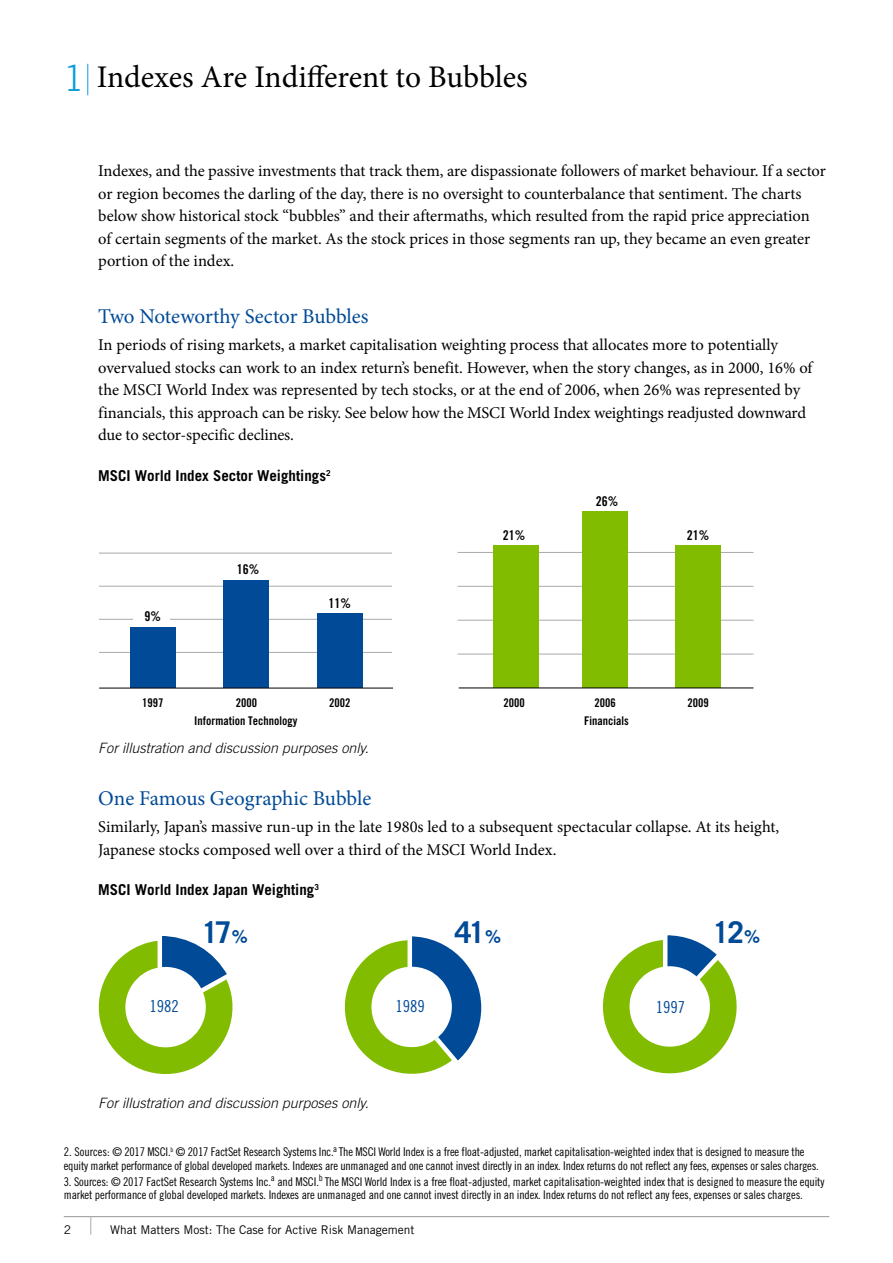
<style>
.page{position:relative;width:893px;height:1263px;background:#fff}
.page>*{position:absolute;margin:0;border:0;box-sizing:border-box;transform-origin:0 0}
.t1{font:31.5px "Minion Pro";letter-spacing:-.005em;color:#000}
.t2{font:700 30px "Trade Gothic LT Std";color:#004a97}
.t3{font:21px "Minion Pro";letter-spacing:-.005em;color:#004a97}
.t4{font:16.5px/22.5px "Minion Pro";letter-spacing:-.005em;color:#000}
.t5{font:16.5px "Trade Gothic LT Std Cn 18";color:#004a97}
.t6{font:700 15px "Trade Gothic LT Std";color:#000}
.t7{font:italic 300 14.25px "Trade Gothic LT Std";color:#000}
.t8{font:13.5px "Trade Gothic LT Std Bd Cn 20";color:#000}
.t9{font:12px/13.5px "Trade Gothic LT Std Cn 18";letter-spacing:-.01em;color:#000}
.t10{font:12px "Trade Gothic LT Std Bd Cn 20";color:#000}
.t11{font:12px "Trade Gothic LT Std";color:#000}
.s1{font-family:"Trade Gothic LT Std";font-weight:300;font-size:36px;color:#0c9ed9}
.s2{font-size:18px}
</style>
<div class="page">
<hr style="left:91px;top:1216px;width:324px;height:1px;background:#939598">
<hr style="left:415px;top:1216px;width:414px;height:1px;background:#939598">
<svg style="left:64px;top:1216px;width:27px;height:19px"></svg>
<hr style="left:87px;top:64px;width:1px;height:31px;background:#0c9ed9">
<hr style="left:457px;top:654px;width:296px;height:1px;background:#a7a9ac">
<hr style="left:457px;top:620px;width:296px;height:1px;background:#a7a9ac">
<hr style="left:457px;top:586px;width:296px;height:1px;background:#a7a9ac">
<hr style="left:457px;top:552px;width:296px;height:1px;background:#a7a9ac">
<div style="left:675px;top:546px;width:45px;height:142px;background:#82bc00"></div>
<div style="left:583px;top:512px;width:45px;height:176px;background:#82bc00"></div>
<div style="left:493px;top:546px;width:45px;height:142px;background:#82bc00"></div>
<hr style="left:459px;top:687px;width:294px;height:1px;background:#000">
<hr style="left:99px;top:553px;width:293px;height:1px;background:#a7a9ac">
<hr style="left:99px;top:586px;width:293px;height:1px;background:#a7a9ac">
<hr style="left:99px;top:619px;width:293px;height:1px;background:#a7a9ac">
<hr style="left:99px;top:652px;width:293px;height:1px;background:#a7a9ac">
<div style="left:317px;top:614px;width:45px;height:74px;background:#004a97"></div>
<div style="left:224px;top:580px;width:45px;height:108px;background:#004a97"></div>
<div style="left:130px;top:627px;width:45px;height:61px;background:#004a97"></div>
<hr style="left:99px;top:688px;width:294px;height:1px;background:#000">
<div style="left:133px;top:611px;width:36px;height:11px;background:#fff"></div>
<svg style="left:98px;top:936px;width:135px;height:138px"></svg>
<div style="left:125px;top:967px;width:81px;height:80px;background:#fff;border-radius:50%"></div>
<svg style="left:602px;top:935px;width:135px;height:139px"></svg>
<div style="left:629px;top:966px;width:81px;height:81px;background:#fff;border-radius:50%"></div>
<svg style="left:344px;top:936px;width:138px;height:138px"></svg>
<h1 class="t1" style="left:64px;top:56px;width:465px"><span class="s1">1</span> Indexes Are Indifferent to Bubbles</h1>
<p class="t4" style="left:98px;top:160px;width:729px">Indexes, and the passive investments that track them, are dispassionate followers of market behaviour. If a sector or region becomes the darling of the day, there is no oversight to counterbalance that sentiment. The charts below show historical stock “bubbles” and their aftermaths, which resulted from the rapid price appreciation of certain segments of the market. As the stock prices in those segments ran up, they became an even greater portion of the index.</p>
<p class="t3" style="left:98px;top:303px;width:272px">Two Noteworthy Sector Bubbles</p>
<p class="t4" style="left:98px;top:334px;width:716px">In periods of rising markets, a market capitalisation weighting process that allocates more to potentially overvalued stocks can work to an index return’s benefit. However, when the story changes, as in 2000, 16% of the MSCI World Index was represented by tech stocks, or at the end of 2006, when 26% was represented by financials, this approach can be risky. See below how the MSCI World Index weightings readjusted downward due to sector-specific declines.</p>
<p class="t6" style="left:98px;top:466px;width:234px">MSCI World Index Sector Weightings<sup>2</sup></p>
<p class="t8" style="left:145px;top:608px;width:18px">9%</p>
<p class="t8" style="left:237px;top:561px;width:24px">16%</p>
<p class="t8" style="left:329px;top:595px;width:24px">11%</p>
<p class="t8" style="left:503px;top:527px;width:24px">21%</p>
<p class="t8" style="left:596px;top:493px;width:24px">26%</p>
<p class="t8" style="left:687px;top:527px;width:24px">21%</p>
<p class="t10" style="left:142px;top:696px;width:23px">1997</p>
<p class="t10" style="left:236px;top:696px;width:23px">2000</p>
<p class="t10" style="left:329px;top:696px;width:23px">2002</p>
<p class="t10" style="left:504px;top:696px;width:23px">2000</p>
<p class="t10" style="left:594px;top:696px;width:23px">2006</p>
<p class="t10" style="left:687px;top:696px;width:23px">2009</p>
<p class="t10" style="left:194px;top:713px;width:105px">Information Technology</p>
<p class="t10" style="left:584px;top:713px;width:46px">Financials</p>
<p class="t7" style="left:98px;top:739px;width:272px">For illustration and discussion purposes only.</p>
<p class="t3" style="left:98px;top:785px;width:275px">One Famous Geographic Bubble</p>
<p class="t4" style="left:98px;top:816px;width:683px">Similarly, Japan’s massive run-up in the late 1980s led to a subsequent spectacular collapse. At its height,<br>Japanese stocks composed well over a third of the MSCI World Index.</p>
<p class="t6" style="left:98px;top:881px;width:222px">MSCI World Index Japan Weighting<sup>3</sup></p>
<h2 class="t2" style="left:201px;top:914px;width:48px">17<span class="s2">%</span></h2>
<h2 class="t2" style="left:455px;top:914px;width:48px">41<span class="s2">%</span></h2>
<h2 class="t2" style="left:712px;top:914px;width:49px">12<span class="s2">%</span></h2>
<p class="t5" style="left:149px;top:996px;width:31px">1982</p>
<p class="t5" style="left:395px;top:996px;width:31px">1989</p>
<p class="t7" style="left:98px;top:1095px;width:272px">For illustration and discussion purposes only.</p>
<p class="t5" style="left:656px;top:997px;width:31px">1997</p>
<p class="t9" style="left:64px;top:1145px;width:757px">2. Sources: © 2017 MSCI.<sup>b</sup> © 2017 FactSet Research Systems Inc.<sup>a</sup> The MSCI World Index is a free float-adjusted, market capitalisation-weighted index that is designed to measure the equity market performance of global developed markets. Indexes are unmanaged and one cannot invest directly in an index. Index returns do not reflect any fees, expenses or sales charges.</p>
<p class="t9" style="left:64px;top:1174px;width:762px">3. Sources: © 2017 FactSet Research Systems Inc.<sup>a</sup> and MSCI.<sup>b</sup> The MSCI World Index is a free float-adjusted, market capitalisation-weighted index that is designed to measure the equity market performance of global developed markets. Indexes are unmanaged and one cannot invest directly in an index. Index returns do not reflect any fees, expenses or sales charges.</p>
<p class="t11" style="left:64px;top:1223px;width:9px">2</p>
<p class="t11" style="left:110px;top:1223px;width:306px">What Matters Most: The Case for Active Risk Management</p>
</div>
